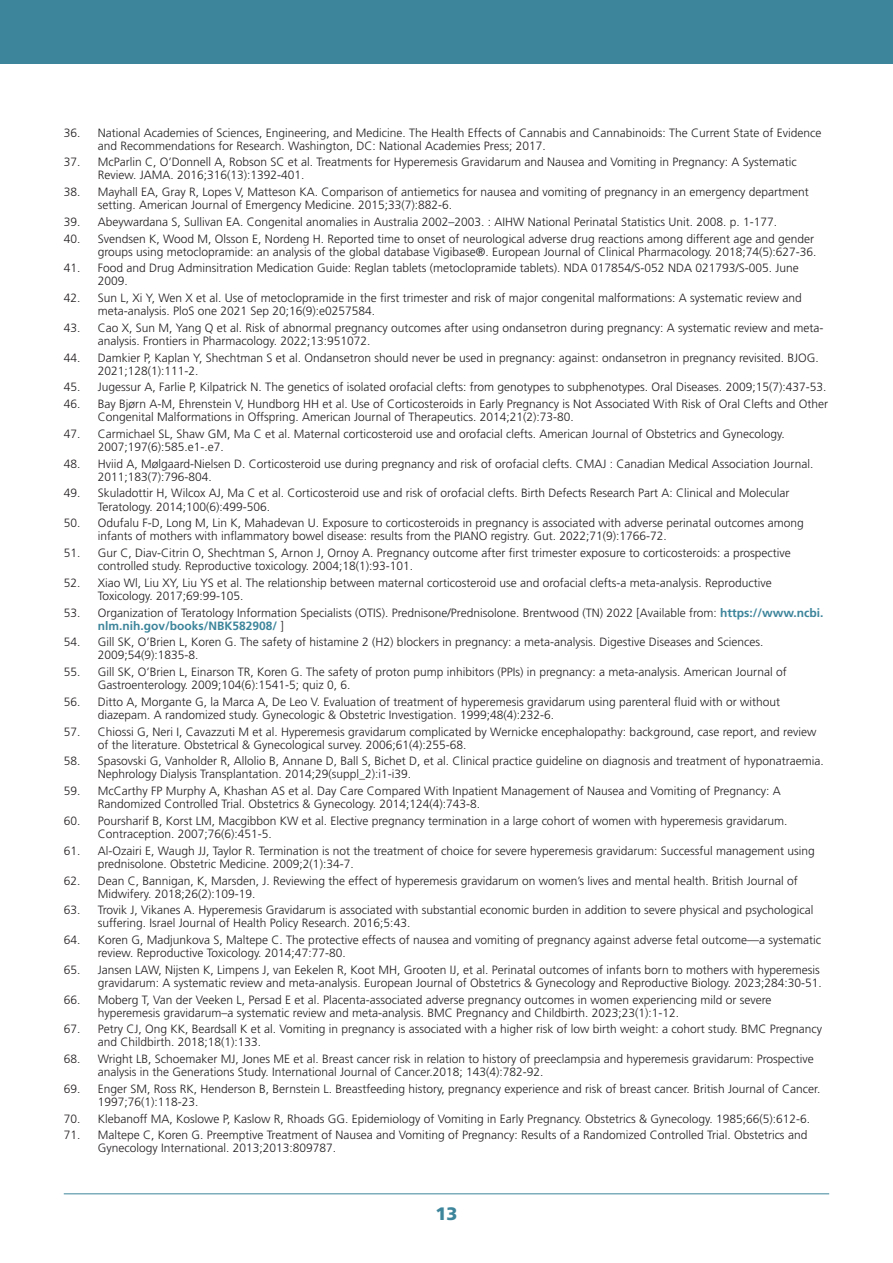
<style>
.page{position:relative;width:893px;height:1263px;background:#fff}
.page>*{position:absolute;margin:0;border:0;box-sizing:border-box;transform-origin:0 0}
.t1{font:900 18px "Frutiger LT Std";color:#3d859b}
.Body_Text_Main{font:300 12px/13px "Frutiger LT Std";color:#231f20}
.Body_Text_Main-2{font:300 12px/13px "Frutiger LT Std";color:#222}
.s1{color:#231f20}
.s2{font-weight:700;color:#3d859b}
.s3{color:#222}
</style>
<div class="page">
<div style="left:0;top:0;width:893px;height:64px;background:#3d859b"></div>
<hr style="left:64px;top:1193px;width:765px;height:1px;background:#3d859b">
<p class="Body_Text_Main-2" style="left:98px;top:126px;width:725px;text-indent:-34px"><span class="s1">36.</span> National Academies of Sciences, Engineering, and Medicine. The Health Effects of Cannabis and Cannabinoids: The Current State of Evidence and Recommendations for Research. <span class="s1">Washington, DC: National Academies Press; 2017.</span></p>
<p class="Body_Text_Main" style="left:98px;top:156px;width:701px;text-indent:-34px">37. McParlin C, O’Donnell A, Robson SC et al. Treatments for Hyperemesis Gravidarum and Nausea and Vomiting in Pregnancy: A Systematic<br>Review. JAMA. 2016;316(13):1392-401.</p>
<p class="Body_Text_Main" style="left:98px;top:186px;width:713px;text-indent:-34px">38. Mayhall EA, Gray R, Lopes V, Matteson KA. Comparison of antiemetics for nausea and vomiting of pregnancy in an emergency department setting. American Journal of Emergency Medicine. 2015;33(7):882-6.</p>
<p class="Body_Text_Main" style="left:64px;top:215px;width:715px">39. Abeywardana S, Sullivan EA. Congenital anomalies in Australia 2002–2003. : AIHW National Perinatal Statistics Unit. 2008. p. 1-177.</p>
<p class="Body_Text_Main" style="left:64px;top:232px;width:754px;text-align:right">40. Svendsen K, Wood M, Olsson E, Nordeng H. Reported time to onset of neurological adverse drug reactions among different age and gender groups using metoclopramide: an analysis of the global database Vigibase®. European Journal of Clinical Pharmacology. 2018;74(5):627-36.</p>
<p class="Body_Text_Main" style="left:98px;top:262px;width:702px;text-indent:-34px">41. Food and Drug Adminsitration Medication Guide: Reglan tablets (metoclopramide tablets). NDA 017854/S-052 NDA 021793/S-005. June<br>2009.</p>
<p class="Body_Text_Main" style="left:98px;top:292px;width:706px;text-indent:-34px">42. Sun L, Xi Y, Wen X et al. Use of metoclopramide in the first trimester and risk of major congenital malformations: A systematic review and meta-analysis. PloS one 2021 Sep 20;16(9):e0257584.</p>
<p class="Body_Text_Main" style="left:98px;top:321px;width:727px;text-indent:-34px">43. Cao X, Sun M, Yang Q et al. Risk of abnormal pregnancy outcomes after using ondansetron during pregnancy: A systematic review and meta&shy;analysis. Frontiers in Pharmacology. 2022;13:951072.</p>
<p class="Body_Text_Main" style="left:98px;top:351px;width:723px;text-indent:-34px">44. Damkier P, Kaplan Y, Shechtman S et al. Ondansetron should never be used in pregnancy: against: ondansetron in pregnancy revisited. BJOG.<br>2021;128(1):111-2.</p>
<p class="Body_Text_Main" style="left:64px;top:381px;width:764px">45. Jugessur A, Farlie P, Kilpatrick N. The genetics of isolated orofacial clefts: from genotypes to subphenotypes. Oral Diseases. 2009;15(7):437-53.</p>
<p class="Body_Text_Main" style="left:98px;top:398px;width:732px;text-indent:-34px">46. Bay Bjørn A-M, Ehrenstein V, Hundborg HH et al. Use of Corticosteroids in Early Pregnancy is Not Associated With Risk of Oral Clefts and Other<br>Congenital Malformations in Offspring. American Journal of Therapeutics. 2014;21(2):73-80.</p>
<p class="Body_Text_Main" style="left:98px;top:427px;width:688px;text-indent:-34px">47. Carmichael SL, Shaw GM, Ma C et al. Maternal corticosteroid use and orofacial clefts. American Journal of Obstetrics and Gynecology.<br>2007;197(6):585.e1-.e7.</p>
<p class="Body_Text_Main" style="left:98px;top:457px;width:717px;text-indent:-34px">48. Hviid A, Mølgaard-Nielsen D. Corticosteroid use during pregnancy and risk of orofacial clefts. CMAJ : Canadian Medical Association Journal.<br>2011;183(7):796-804.</p>
<p class="Body_Text_Main" style="left:98px;top:487px;width:693px;text-indent:-34px">49. Skuladottir H, Wilcox AJ, Ma C et al. Corticosteroid use and risk of orofacial clefts. Birth Defects Research Part A: Clinical and Molecular<br>Teratology. 2014;100(6):499-506.</p>
<p class="Body_Text_Main" style="left:98px;top:517px;width:708px;text-indent:-34px">50. Odufalu F-D, Long M, Lin K, Mahadevan U. Exposure to corticosteroids in pregnancy is associated with adverse perinatal outcomes among infants of mothers with inflammatory bowel disease: results from the PIANO registry. Gut. 2022;71(9):1766-72.</p>
<p class="Body_Text_Main" style="left:98px;top:546px;width:694px;text-indent:-34px">51. Gur C, Diav-Citrin O, Shechtman S, Arnon J, Ornoy A. Pregnancy outcome after first trimester exposure to corticosteroids: a prospective controlled study. Reproductive toxicology. 2004;18(1):93-101.</p>
<p class="Body_Text_Main" style="left:98px;top:576px;width:675px;text-indent:-34px">52. Xiao Wl, Liu XY, Liu YS et al. The relationship between maternal corticosteroid use and orofacial clefts-a meta-analysis. Reproductive<br>Toxicology. 2017;69:99-105.</p>
<p class="Body_Text_Main" style="left:98px;top:606px;width:727px;text-indent:-34px">53. Organization of Teratology Information Specialists (OTIS). Prednisone/Prednisolone. Brentwood (TN) 2022 [Available from: <span class="s2">https://www.ncbi. nlm.nih.gov/books/NBK582908/</span> ]</p>
<p class="Body_Text_Main" style="left:98px;top:636px;width:667px;text-indent:-34px">54. Gill SK, O’Brien L, Koren G. The safety of histamine 2 (H2) blockers in pregnancy: a meta-analysis. Digestive Diseases and Sciences.<br>2009;54(9):1835-8.</p>
<p class="Body_Text_Main" style="left:98px;top:666px;width:691px;text-indent:-34px">55. Gill SK, O’Brien L, Einarson TR, Koren G. The safety of proton pump inhibitors (PPIs) in pregnancy: a meta-analysis. American Journal of<br>Gastroenterology. 2009;104(6):1541-5; quiz 0, 6.</p>
<p class="Body_Text_Main" style="left:98px;top:695px;width:684px;text-indent:-34px">56. Ditto A, Morgante G, la Marca A, De Leo V. Evaluation of treatment of hyperemesis gravidarum using parenteral fluid with or without diazepam. A randomized study. Gynecologic &amp; Obstetric Investigation. 1999;48(4):232-6.</p>
<p class="Body_Text_Main" style="left:98px;top:725px;width:720px;text-indent:-34px">57. Chiossi G, Neri I, Cavazzuti M et al. Hyperemesis gravidarum complicated by Wernicke encephalopathy: background, case report, and review of the literature. Obstetrical &amp; Gynecological survey. 2006;61(4):255-68.</p>
<p class="Body_Text_Main" style="left:98px;top:755px;width:727px;text-indent:-34px">58. Spasovski G, Vanholder R, Allolio B, Annane D, Ball S, Bichet D, et al. Clinical practice guideline on diagnosis and treatment of hyponatraemia.<br>Nephrology Dialysis Transplantation. 2014;29(suppl_2):i1-i39.</p>
<p class="Body_Text_Main" style="left:98px;top:785px;width:685px;text-indent:-34px">59. McCarthy FP Murphy A, Khashan AS et al. Day Care Compared With Inpatient Management of Nausea and Vomiting of Pregnancy: A<br>Randomized Controlled Trial. Obstetrics &amp; Gynecology. 2014;124(4):743-8.</p>
<p class="Body_Text_Main" style="left:98px;top:814px;width:691px;text-indent:-34px">60. Poursharif B, Korst LM, Macgibbon KW et al. Elective pregnancy termination in a large cohort of women with hyperemesis gravidarum.<br>Contraception. 2007;76(6):451-5.</p>
<p class="Body_Text_Main" style="left:98px;top:844px;width:718px;text-indent:-34px">61. Al-Ozairi E, Waugh JJ, Taylor R. Termination is not the treatment of choice for severe hyperemesis gravidarum: Successful management using prednisolone. Obstetric Medicine. 2009;2(1):34-7.</p>
<p class="Body_Text_Main" style="left:98px;top:874px;width:701px;text-indent:-34px">62. Dean C, Bannigan, K, Marsden, J. Reviewing the effect of hyperemesis gravidarum on women’s lives and mental health. British Journal of<br>Midwifery. 2018;26(2):109-19.</p>
<p class="Body_Text_Main" style="left:98px;top:904px;width:717px;text-indent:-34px">63. Trovik J, Vikanes A. Hyperemesis Gravidarum is associated with substantial economic burden in addition to severe physical and psychological suffering. Israel Journal of Health Policy Research. 2016;5:43.</p>
<p class="Body_Text_Main" style="left:98px;top:933px;width:725px;text-indent:-34px">64. Koren G, Madjunkova S, Maltepe C. The protective effects of nausea and vomiting of pregnancy against adverse fetal outcome—a systematic review. Reproductive Toxicology. 2014;47:77-80.</p>
<p class="Body_Text_Main" style="left:64px;top:963px;width:759px;text-align:right">65. Jansen LAW, Nijsten K, Limpens J, van Eekelen R, Koot MH, Grooten IJ, et al. Perinatal outcomes of infants born to mothers with hyperemesis gravidarum: A systematic review and meta-analysis. European Journal of Obstetrics &amp; Gynecology and Reproductive Biology. 2023;284:30-51.</p>
<p class="Body_Text_Main" style="left:98px;top:993px;width:675px;text-indent:-34px">66. Moberg T, Van der Veeken L, Persad E et al. Placenta-associated adverse pregnancy outcomes in women experiencing mild or severe hyperemesis gravidarum–a systematic review and meta-analysis. BMC Pregnancy and Childbirth. 2023;23(1):1-12.</p>
<p class="Body_Text_Main" style="left:98px;top:1023px;width:726px;text-indent:-34px">67. Petry CJ, Ong KK, Beardsall K et al. Vomiting in pregnancy is associated with a higher risk of low birth weight: a cohort study. BMC Pregnancy and Childbirth. 2018;18(1):133.</p>
<p class="Body_Text_Main" style="left:98px;top:1052px;width:718px;text-indent:-34px">68. Wright LB, Schoemaker MJ, Jones ME et al. Breast cancer risk in relation to history of preeclampsia and hyperemesis gravidarum: Prospective analysis in the Generations Study. <span class="s3">International Journal of Cancer.</span>2018; <span class="s3">143(4):782-92</span>.</p>
<p class="Body_Text_Main" style="left:98px;top:1082px;width:724px;text-indent:-34px">69. Enger SM, Ross RK, Henderson B, Bernstein L. Breastfeeding history, pregnancy experience and risk of breast cancer. British Journal of Cancer.<br>1997;76(1):118-23.</p>
<p class="Body_Text_Main" style="left:64px;top:1112px;width:748px">70. Klebanoff MA, Koslowe P, Kaslow R, Rhoads GG. Epidemiology of Vomiting in Early Pregnancy. Obstetrics &amp; Gynecology. 1985;66(5):612-6.</p>
<p class="Body_Text_Main" style="left:98px;top:1129px;width:711px;text-indent:-34px">71. Maltepe C, Koren G. Preemptive Treatment of Nausea and Vomiting of Pregnancy: Results of a Randomized Controlled Trial. Obstetrics and<br>Gynecology International. 2013;2013:809787.</p>
<h1 class="t1" style="left:435px;top:1203px;width:24px">13</h1>
</div>
